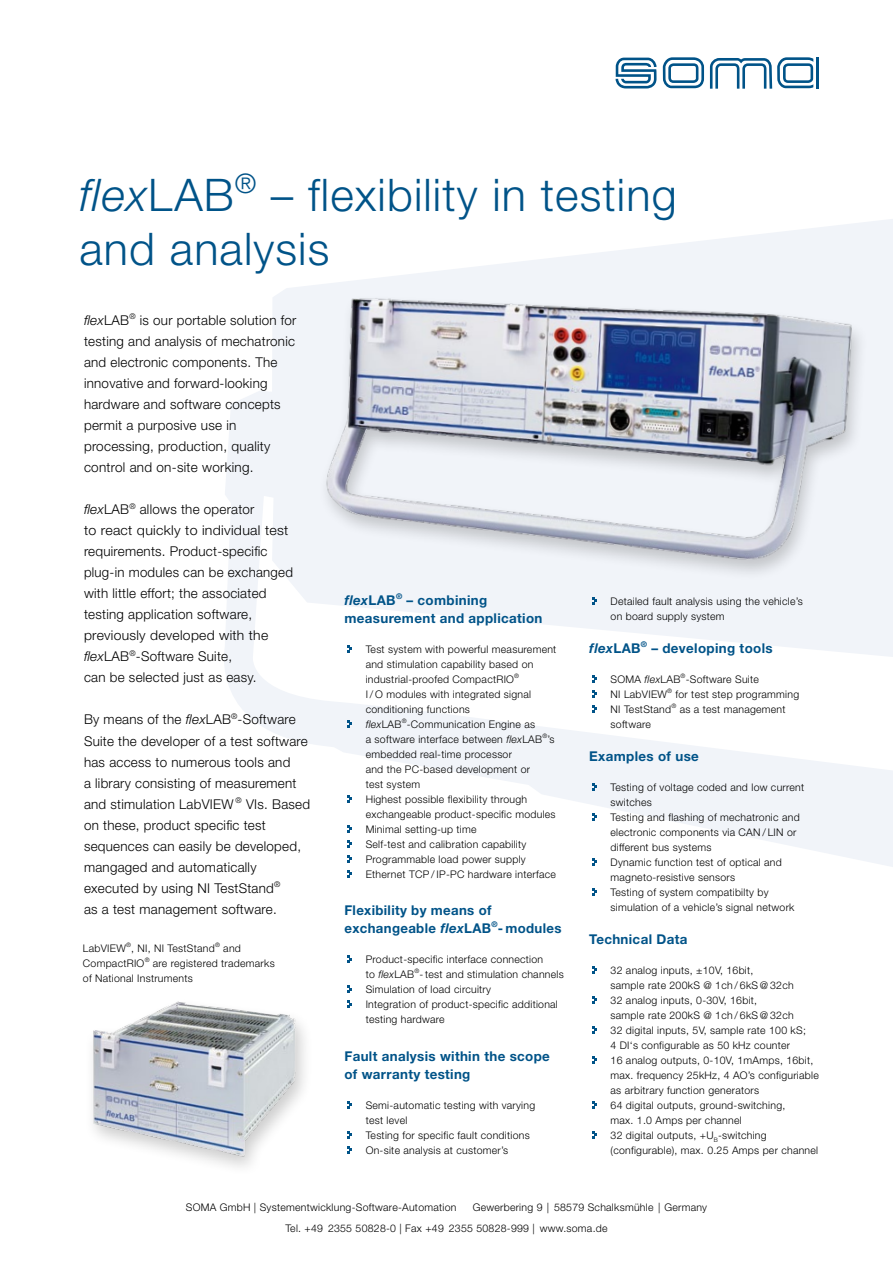
<style>
.page{position:relative;width:893px;height:1263px;background:#fff}
.page>*{position:absolute;margin:0;border:0;box-sizing:border-box;transform-origin:0 0}
.t1{font:300 45px/54.3px "Helvetica Neue LT";letter-spacing:.025em;color:#005388}
.t2{font:300 13.5px/21px "Helvetica Neue LT";letter-spacing:.02em;color:#000}
.t3{font:700 13.5px/18px "Helvetica Neue LT";letter-spacing:.025em;color:#005388}
.t4{font:300 10.5px/15px "Helvetica Neue LT";letter-spacing:.025em;color:#000}
.t5{font:300 6.15px "Helvetica Neue LT";color:#000}
.s1{font-style:italic}
</style>
<div class="page">
<svg style="left:224px;top:219px;width:669px;height:677px"></svg>
<svg style="left:249px;top:495px;width:644px;height:310px"></svg>
<img style="left:93px;top:1001px;width:210px;height:166px">
<svg style="left:616px;top:58px;width:40px;height:30px"></svg>
<svg style="left:663px;top:57px;width:41px;height:31px"></svg>
<hr style="left:816px;top:58px;width:3px;height:31px;background:#005388">
<svg style="left:710px;top:57px;width:103px;height:32px"></svg>
<svg style="left:592px;top:601px;width:5px;height:3px"></svg>
<svg style="left:592px;top:675px;width:5px;height:7px"></svg>
<svg style="left:592px;top:690px;width:5px;height:7px"></svg>
<svg style="left:592px;top:705px;width:5px;height:7px"></svg>
<svg style="left:592px;top:783px;width:5px;height:7px"></svg>
<svg style="left:592px;top:813px;width:5px;height:7px"></svg>
<svg style="left:592px;top:858px;width:5px;height:7px"></svg>
<svg style="left:592px;top:888px;width:5px;height:7px"></svg>
<svg style="left:592px;top:966px;width:5px;height:7px"></svg>
<svg style="left:592px;top:996px;width:5px;height:7px"></svg>
<svg style="left:592px;top:1026px;width:5px;height:7px"></svg>
<svg style="left:592px;top:1056px;width:5px;height:7px"></svg>
<svg style="left:592px;top:1101px;width:5px;height:7px"></svg>
<svg style="left:592px;top:1131px;width:5px;height:7px"></svg>
<svg style="left:347px;top:645px;width:5px;height:7px"></svg>
<svg style="left:347px;top:720px;width:5px;height:7px"></svg>
<svg style="left:347px;top:795px;width:5px;height:7px"></svg>
<svg style="left:347px;top:825px;width:5px;height:7px"></svg>
<svg style="left:347px;top:840px;width:5px;height:7px"></svg>
<svg style="left:347px;top:855px;width:5px;height:7px"></svg>
<svg style="left:347px;top:870px;width:5px;height:7px"></svg>
<svg style="left:347px;top:955px;width:5px;height:8px"></svg>
<svg style="left:347px;top:985px;width:5px;height:8px"></svg>
<svg style="left:347px;top:1000px;width:5px;height:8px"></svg>
<svg style="left:347px;top:1101px;width:5px;height:7px"></svg>
<svg style="left:347px;top:1131px;width:5px;height:7px"></svg>
<svg style="left:347px;top:1146px;width:5px;height:7px"></svg>
<img style="left:301px;top:229px;width:592px;height:372px">
<h1 class="t1" style="left:79px;top:167px;width:599px"><span class="s1">flex</span>LAB<sup>®</sup> – flexibility in testing and analysis</h1>
<p class="t2" style="left:84px;top:310px;width:214px"><span class="s1">flex</span>LAB<sup>®</sup> is our portable solution for testing and analysis of mechatronic and electronic components. The innovative and forward-looking hardware and software concepts permit a purposive use in processing, production, quality control and on-site working.</p>
<p class="t2" style="left:84px;top:499px;width:210px"><span class="s1">flex</span>LAB<sup>®</sup> allows the operator<br>to react quickly to individual test requirements. Product-specific plug-in modules can be exchanged with little effort; the associated testing application software, previously developed with the <span class="s1">flex</span>LAB<sup>®</sup>-Software Suite,<br>can be selected just as easy.</p>
<p class="t2" style="left:84px;top:709px;width:228px">By means of the <span class="s1">flex</span>LAB<sup>®</sup>-Software Suite the developer of a test software has access to numerous tools and<br>a library consisting of measurement and stimulation LabVIEW <sup>®</sup> VIs. Based on these, product specific test sequences can easily be developed, mangaged and automatically executed by using NI TestStand<sup>®<br></sup>as a test management software.</p>
<p class="t3" style="left:344px;top:590px;width:199px"><span class="s1">flex</span>LAB<sup>®</sup> – combining measurement and application</p>
<p class="t4" style="left:366px;top:641px;width:192px">Test system with powerful measurement and stimulation capability based on industrial-proofed CompactRIO</p>
<p class="t4" style="left:611px;top:593px;width:194px">Detailed fault analysis using the vehicle’s on board supply system</p>
<p class="t3" style="left:589px;top:638px;width:185px"><span class="s1">flex</span>LAB<sup>®</sup> – developing tools</p>
<p class="t4" style="left:611px;top:671px;width:71px">SOMA <span class="s1">flex</span>LAB</p>
<p class="t5" style="left:681px;top:672px;width:6px">®</p>
<p class="t4" style="left:686px;top:671px;width:75px">-Software Suite</p>
<p class="t4" style="left:611px;top:686px;width:58px">NI LabVIEW</p>
<p class="t5" style="left:667px;top:687px;width:6px">®</p>
<p class="t4" style="left:675px;top:686px;width:125px">for test step programming</p>
<p class="t4" style="left:611px;top:701px;width:62px">NI TestStand</p>
<p class="t5" style="left:671px;top:702px;width:6px">®</p>
<p class="t5" style="left:514px;top:672px;width:6px">®</p>
<p class="t4" style="left:366px;top:686px;width:167px">I / O modules with integrated signal conditioning functions<br><span class="s1">flex</span>LAB</p>
<p class="t4" style="left:680px;top:701px;width:107px">as a test management</p>
<p class="t5" style="left:402px;top:717px;width:6px">®</p>
<p class="t4" style="left:366px;top:716px;width:178px;text-indent:41px">-Communication Engine as a software interface between <span class="s1">flex</span>LAB</p>
<p class="t4" style="left:611px;top:716px;width:42px">software</p>
<p class="t3" style="left:589px;top:746px;width:111px">Examples of use</p>
<p class="t4" style="left:611px;top:779px;width:195px">Testing of voltage coded and low current switches<br>Testing and flashing of mechatronic and electronic components via CAN / LIN or different bus systems<br>Dynamic function test of optical and magneto-resistive sensors<br>Testing of system compatibilty by simulation of a vehicle’s signal network</p>
<p class="t3" style="left:589px;top:929px;width:100px">Technical Data</p>
<p class="t4" style="left:611px;top:962px;width:210px">32 analog inputs, ±10V, 16bit,<br>sample rate 200kS @ 1ch / 6kS @ 32ch<br>32 analog inputs, 0-30V, 16bit,<br>sample rate 200kS @ 1ch / 6kS @ 32ch<br>32 digital inputs, 5V, sample rate 100 kS;<br>4 DI‘s configurable as 50 kHz counter<br>16 analog outputs, 0-10V, 1mAmps, 16bit, max. frequency 25kHz, 4 AO’s configuriable as arbitrary function generators<br>64 digital outputs, ground-switching,<br>max. 1.0 Amps per channel<br>32 digital outputs, +U<sub>B</sub>-switching (configurable), max. 0.25 Amps per channel</p>
<p class="t5" style="left:542px;top:732px;width:6px">®</p>
<p class="t4" style="left:547px;top:731px;width:9px">’s</p>
<p class="t4" style="left:366px;top:746px;width:192px">embedded real-time processor<br>and the PC-based development or<br>test system<br>Highest possible flexibility through exchangeable product-specific modules<br>Minimal setting-up time<br>Self-test and calibration capability<br>Programmable load power supply<br>Ethernet TCP / IP-PC hardware interface</p>
<p class="t3" style="left:344px;top:901px;width:219px">Flexibility by means of exchangeable <span class="s1">flex</span>LAB<sup>®</sup>- modules</p>
<p class="t4" style="left:366px;top:952px;width:179px">Product-specific interface connection to <span class="s1">flex</span>LAB</p>
<p class="t4" style="left:83px;top:940px;width:44px">LabVIEW</p>
<p class="t5" style="left:126px;top:941px;width:6px">®</p>
<p class="t4" style="left:131px;top:940px;width:85px">, NI, NI TestStand</p>
<p class="t5" style="left:215px;top:941px;width:6px">®</p>
<p class="t4" style="left:223px;top:940px;width:19px">and</p>
<p class="t4" style="left:83px;top:956px;width:63px">CompactRIO</p>
<p class="t5" style="left:145px;top:956px;width:6px">®</p>
<p class="t4" style="left:83px;top:955px;width:193px;text-indent:70px">are registered trademarks of National Instruments</p>
<p class="t5" style="left:414px;top:967px;width:6px">®</p>
<p class="t4" style="left:366px;top:967px;width:200px;text-indent:54px">-test and stimulation channels<br>Simulation of load circuitry<br>Integration of product-specific additional testing hardware</p>
<p class="t3" style="left:344px;top:1046px;width:207px">Fault analysis within the scope of warranty testing</p>
<p class="t4" style="left:366px;top:1097px;width:171px">Semi-automatic testing with varying test level<br>Testing for specific fault conditions<br>On-site analysis at customer’s</p>
<p class="t4" style="left:186px;top:1200px;width:272px">SOMA GmbH | Systementwicklung-Software-Automation</p>
<p class="t4" style="left:285px;top:1197px;width:423px;line-height:21px;text-indent:187px">Gewerbering 9 | 58579 Schalksmühle | Germany<br>Tel. +49 2355 50828-0 | Fax +49 2355 50828-999 | www.soma.de</p>
</div>
